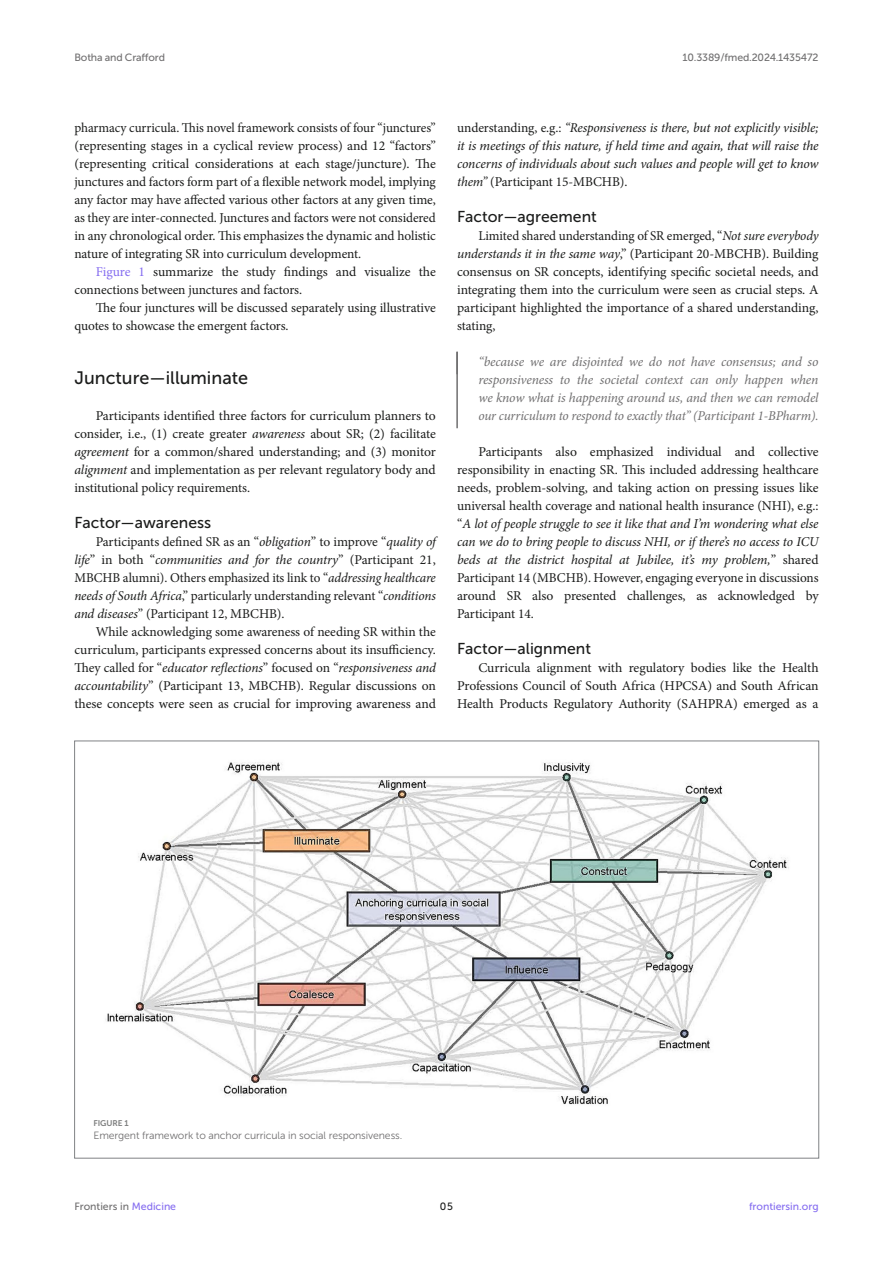
<style>
.page{position:relative;width:893px;height:1263px;background:#fff}
.page>*{position:absolute;margin:0;border:0;box-sizing:border-box;transform-origin:0 0}
.HEAD_2{font:18px "Museo Sans 500";color:#1b1c1b}
.HEAD_3{font:15.75px "Museo Sans 500";color:#1b1c1b}
.TEXT{font:13.5px/18px "Minion Pro";letter-spacing:-.005em;color:#1b1c1b;text-align:justify}
.TEXT-2{font:italic 13.5px/18px "Minion Pro";letter-spacing:-.015em;color:#1b1c1b;text-align:justify}
.BLOCK_QTN{font:italic 13.5px/18px "Minion Pro";letter-spacing:-.015em;color:#706f70;text-align:justify}
.t1{font:10.5px "Museo Sans 500";letter-spacing:-.015em;color:#706f70}
.FIG_LEG{font:10.5px "Museo Sans 300";letter-spacing:-.01em;color:#706f70}
.t2{font:10.5px "Museo Sans 500";color:#856df0}
.t3{font:10.5px "Museo Sans 500";color:#1b1c1b}
.FIG_HD{font:8.25px "Museo Sans 700";letter-spacing:-.01em;color:#7e7f7f}
.s1{color:#856df0}
.s2{font-style:italic}
.s3{font-style:normal}
</style>
<div class="page">
<hr style="left:456px;top:352px;width:2px;height:76px;background:#706f70">
<img style="left:105px;top:762px;width:684px;height:343px">
<p class="t1" style="left:74px;top:51px;width:92px">Botha and Crafford</p>
<p class="t1" style="left:683px;top:51px;width:137px">10.3389/fmed.2024.1435472</p>
<p class="TEXT" style="left:74px;top:119px;width:363px">pharmacy curricula. This novel framework consists of four “junctures” (representing stages in a cyclical review process) and 12 “factors” (representing critical considerations at each stage/juncture). The junctures and factors form part of a flexible network model, implying any factor may have affected various other factors at any given time, as they are inter-connected. Junctures and factors were not considered in any chronological order. This emphasizes the dynamic and holistic nature of integrating SR into curriculum development.</p>
<p class="TEXT" style="left:74px;top:263px;width:363px;text-indent:21px"><span class="s1">Figure 1</span> summarize the study findings and visualize the connections between junctures and factors.</p>
<p class="TEXT" style="left:74px;top:299px;width:363px;text-indent:21px">The four junctures will be discussed separately using illustrative quotes to showcase the emergent factors.</p>
<p class="HEAD_2" style="left:74px;top:368px;width:175px">Juncture—illuminate</p>
<p class="TEXT" style="left:74px;top:407px;width:363px;text-indent:21px">Participants identified three factors for curriculum planners to consider, i.e., (1) create greater <span class="s2">awareness</span> about SR; (2) facilitate <span class="s2">agreement</span> for a common/shared understanding; and (3) monitor <span class="s2">alignment</span> and implementation as per relevant regulatory body and institutional policy requirements.</p>
<p class="HEAD_3" style="left:74px;top:514px;width:138px">Factor—awareness</p>
<p class="TEXT" style="left:74px;top:533px;width:363px;text-indent:21px">Participants defined SR as an “<span class="s2">obligation</span>” to improve “<span class="s2">quality of life</span>” in both “<span class="s2">communities and for the country</span>” (Participant 21, MBCHB alumni). Others emphasized its link to “<span class="s2">addressing healthcare needs of South Africa</span>,” particularly understanding relevant “<span class="s2">conditions and diseases</span>” (Participant 12, MBCHB).</p>
<p class="TEXT" style="left:74px;top:623px;width:363px;text-indent:21px">While acknowledging some awareness of needing SR within the curriculum, participants expressed concerns about its insufficiency.<br>They called for “<span class="s2">educator reflections</span>” focused on “<span class="s2">responsiveness and accountability</span>” (Participant 13, MBCHB). Regular discussions on these concepts were seen as crucial for improving awareness and</p>
<p class="TEXT-2" style="left:457px;top:119px;width:363px"><span class="s3">understanding, e.g.:</span> “Responsiveness is there, but not explicitly visible; it is meetings of this nature, if held time and again, that will raise the concerns of individuals about such values and people will get to know them” <span class="s3">(Participant 15-MBCHB).</span></p>
<p class="HEAD_3" style="left:457px;top:208px;width:141px">Factor—agreement</p>
<p class="TEXT" style="left:457px;top:227px;width:363px;text-indent:21px">Limited shared understanding of SR emerged, “<span class="s2">Not sure everybody understands it in the same way</span>,” (Participant 20-MBCHB). Building consensus on SR concepts, identifying specific societal needs, and integrating them into the curriculum were seen as crucial steps. A participant highlighted the importance of a shared understanding, stating,</p>
<p class="BLOCK_QTN" style="left:478px;top:353px;width:342px">“because we are disjointed we do not have consensus; and so responsiveness to the societal context can only happen when we know what is happening around us, and then we can remodel our curriculum to respond to exactly that” (Participant 1-BPharm).</p>
<p class="TEXT" style="left:457px;top:443px;width:363px;text-indent:21px">Participants also emphasized individual and collective responsibility in enacting SR. This included addressing healthcare needs, problem-solving, and taking action on pressing issues like universal health coverage and national health insurance (NHI), e.g.: “<span class="s2">A lot of people struggle to see it like that and I’m wondering what else can we do to bring people to discuss NHI, or if there’s no access to ICU beds at the district hospital at Jubilee, it’s my problem,</span>” shared Participant 14 (MBCHB). However, engaging everyone in discussions around SR also presented challenges, as acknowledged by Participant 14.</p>
<p class="HEAD_3" style="left:457px;top:640px;width:135px">Factor—alignment</p>
<p class="TEXT" style="left:457px;top:659px;width:363px;text-indent:21px">Curricula alignment with regulatory bodies like the Health Professions Council of South Africa (HPCSA) and South African Health Products Regulatory Authority (SAHPRA) emerged as a</p>
<p class="FIG_HD" style="left:94px;top:1118px;width:37px">FIGURE 1</p>
<p class="FIG_LEG" style="left:94px;top:1130px;width:310px">Emergent framework to anchor curricula in social responsiveness.</p>
<p class="t1" style="left:74px;top:1200px;width:103px">Frontiers in <span class="s1">Medicine</span></p>
<p class="t3" style="left:440px;top:1200px;width:14px">05</p>
<p class="t2" style="left:749px;top:1200px;width:71px">frontiersin.org</p>
</div>
